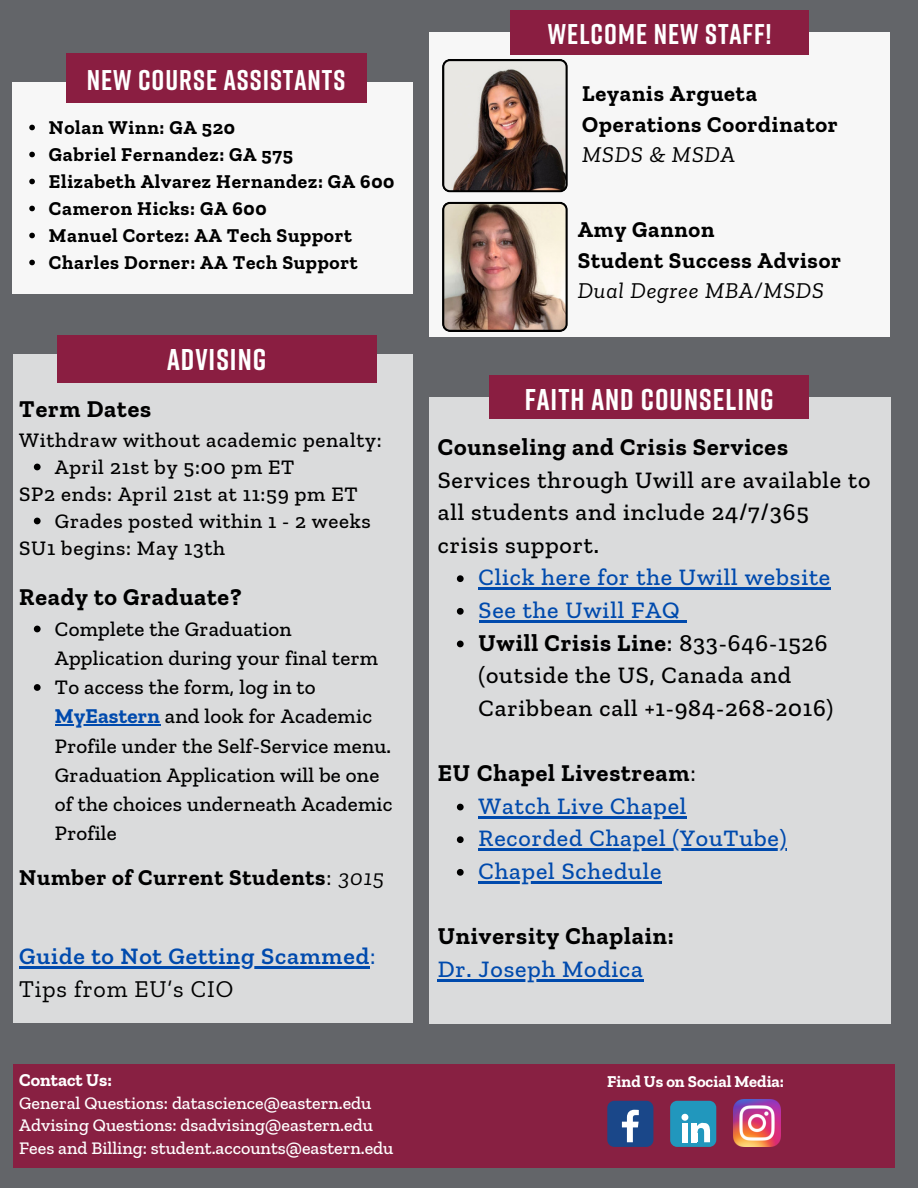
<style>
.page{position:relative;width:918px;height:1188px;background:#636569}
.page>*{position:absolute;margin:0;border:0;box-sizing:border-box;transform-origin:0 0}
.t1{font:700 30px "Rift";letter-spacing:.035em;color:#fff}
.t2{font:700 28.5px "Rift";letter-spacing:.035em;color:#fff}
.t3{font:500 24px/32.7px "Zilla Slab";letter-spacing:.035em;color:#000}
.t4{font:500 24px/32.7px "Zilla Slab";letter-spacing:.035em;color:#004aad}
.t5{font:700 24px "Zilla Slab";letter-spacing:.035em;color:#000}
.t6{font:600 24px/32.7px "Zilla Slab";letter-spacing:.035em;color:#004aad}
.t7{font:700 22.5px/30.3px "Zilla Slab";letter-spacing:.035em;color:#000}
.t8{font:italic 22.5px "Zilla Slab";letter-spacing:.035em;color:#000}
.t9{font:500 21px/29.2px "Zilla Slab";letter-spacing:.01em;color:#000}
.t10{font:500 21px "Zilla Slab";letter-spacing:.035em;color:#000}
.t11{font:500 21px "Zilla Slab";letter-spacing:.03em;color:#000}
.t12{font:700 19.5px/27px "Zilla Slab";letter-spacing:.035em;color:#000}
.t13{font:500 18px/22.5px "Zilla Slab";color:#fff}
.t14{font:700 18px "Zilla Slab";color:#fff}
.t15{font:700 16.5px "Zilla Slab";color:#fff}
.s1{font-weight:700;color:#004aad}
.s2{font-weight:400}
.s3{font-weight:400;font-style:italic}
.s4{font-weight:400;color:#000}
.s5{color:#004aad}
.s6{font-weight:700}
.s7{font-weight:700;color:#000}
</style>
<div class="page">
<div style="left:13px;top:1064px;width:881px;height:103px;background:#8a1e41"></div>
<div style="left:607px;top:1101px;width:46px;height:46px;background:#1a4789;border-radius:7px"></div>
<svg style="left:622px;top:1110px;width:17px;height:32px"></svg>
<div style="left:670px;top:1101px;width:46px;height:46px;background:#2197bd;border-radius:7px"></div>
<svg style="left:682px;top:1114px;width:6px;height:7px"></svg>
<div style="left:682px;top:1123px;width:6px;height:19px;background:#fff"></div>
<div style="left:692px;top:1123px;width:5px;height:19px;background:#fff"></div>
<svg style="left:697px;top:1122px;width:13px;height:20px"></svg>
<img style="left:733px;top:1100px;width:47px;height:47px">
<div style="left:429px;top:33px;width:461px;height:304px;background:#f7f7f7"></div>
<div style="left:510px;top:10px;width:299px;height:45px;background:#8a1e41"></div>
<img style="left:442px;top:202px;width:126px;height:130px">
<svg style="left:442px;top:59px;width:126px;height:133px;background:#8b7e78"></svg>
<div style="left:13px;top:82px;width:400px;height:212px;background:#f7f7f7"></div>
<div style="left:66px;top:53px;width:301px;height:50px;background:#8a1e41"></div>
<svg style="left:29px;top:125px;width:6px;height:5px"></svg>
<svg style="left:29px;top:152px;width:6px;height:5px"></svg>
<svg style="left:29px;top:179px;width:6px;height:5px"></svg>
<svg style="left:29px;top:206px;width:6px;height:5px"></svg>
<svg style="left:29px;top:233px;width:6px;height:5px"></svg>
<svg style="left:29px;top:260px;width:6px;height:5px"></svg>
<div style="left:13px;top:354px;width:400px;height:669px;background:#dadbdc"></div>
<div style="left:57px;top:335px;width:320px;height:47px;background:#8a1e41"></div>
<svg style="left:34px;top:464px;width:7px;height:6px"></svg>
<svg style="left:34px;top:518px;width:7px;height:6px"></svg>
<svg style="left:34px;top:626px;width:7px;height:6px"></svg>
<svg style="left:34px;top:684px;width:7px;height:7px"></svg>
<hr style="left:55px;top:725px;width:105px;height:1px;background:#004aad">
<hr style="left:19px;top:966px;width:351px;height:2px;background:#004aad">
<div style="left:429px;top:397px;width:461px;height:627px;background:#dadbdc"></div>
<div style="left:489px;top:376px;width:320px;height:43px;background:#8a1e41"></div>
<svg style="left:457px;top:575px;width:7px;height:7px"></svg>
<hr style="left:479px;top:588px;width:352px;height:2px;background:#004aad">
<svg style="left:457px;top:608px;width:7px;height:7px"></svg>
<hr style="left:479px;top:620px;width:201px;height:3px;background:#004aad">
<svg style="left:680px;top:620px;width:6px;height:3px"></svg>
<svg style="left:457px;top:641px;width:7px;height:6px"></svg>
<svg style="left:457px;top:804px;width:7px;height:6px"></svg>
<hr style="left:479px;top:816px;width:208px;height:2px;background:#004aad">
<svg style="left:457px;top:836px;width:7px;height:7px"></svg>
<hr style="left:479px;top:849px;width:308px;height:2px;background:#004aad">
<svg style="left:457px;top:869px;width:7px;height:7px"></svg>
<hr style="left:479px;top:881px;width:183px;height:3px;background:#004aad">
<hr style="left:438px;top:979px;width:206px;height:2px;background:#004aad">
<h2 class="t2" style="left:87px;top:62px;width:260px">NEW COURSE ASSISTANTS</h2>
<p class="t12" style="left:49px;top:113px;width:347px">Nolan Winn: GA 520<br>Gabriel Fernandez: GA 575<br>Elizabeth Alvarez Hernandez: GA 600<br>Cameron Hicks: GA 600<br>Manuel Cortez: AA Tech Support<br>Charles Dorner: AA Tech Support</p>
<h1 class="t1" style="left:167px;top:340px;width:101px">ADVISING</h1>
<p class="t5" style="left:19px;top:395px;width:133px">Term Dates</p>
<p class="t10" style="left:19px;top:427px;width:364px">Withdraw without academic penalty:</p>
<p class="t10" style="left:55px;top:454px;width:241px">April 21st by 5:00 pm ET</p>
<p class="t10" style="left:19px;top:481px;width:340px">SP2 ends: April 21st at 11:59 pm ET</p>
<p class="t11" style="left:55px;top:508px;width:318px">Grades posted within 1 - 2 weeks</p>
<p class="t10" style="left:19px;top:535px;width:207px">SU1 begins: May 13th</p>
<p class="t5" style="left:19px;top:583px;width:224px">Ready to Graduate?</p>
<p class="t9" style="left:55px;top:614px;width:339px">Complete the Graduation<br>Application during your final term<br>To access the form, log in to<br><span class="s1">MyEastern</span> and look for Academic<br>Profile under the Self-Service menu.<br>Graduation Application will be one of the choices underneath Academic<br>Profile</p>
<p class="t7" style="left:19px;top:863px;width:367px">Number of Current Students<span class="s2">:</span> <span class="s3">3015</span></p>
<p class="t6" style="left:19px;top:939px;width:358px">Guide to Not Getting Scammed<span class="s2">:<br></span><span class="s4">Tips from EU’s CIO</span></p>
<p class="t14" style="left:19px;top:1069px;width:94px">Contact Us:</p>
<p class="t13" style="left:19px;top:1091px;width:376px">General Questions: datascience@eastern.edu<br>Advising Questions: dsadvising@eastern.edu<br>Fees and Billing: student.accounts@eastern.edu</p>
<h2 class="t2" style="left:548px;top:16px;width:225px">WELCOME NEW STAFF!</h2>
<p class="t7" style="left:582px;top:79px;width:257px">Leyanis Argueta<br>Operations Coordinator</p>
<p class="t8" style="left:582px;top:141px;width:154px">MSDS &amp; MSDA</p>
<p class="t7" style="left:578px;top:214px;width:265px">Amy Gannon<br>Student Success Advisor</p>
<p class="t8" style="left:578px;top:277px;width:248px">Dual Degree MBA/MSDS</p>
<h1 class="t1" style="left:525px;top:380px;width:250px">FAITH AND COUNSELING</h1>
<p class="t5" style="left:438px;top:432px;width:352px">Counseling and Crisis Services</p>
<p class="t3" style="left:438px;top:463px;width:434px">Services through Uwill are available to all students and include 24/7/365 crisis support.</p>
<p class="t3" style="left:479px;top:561px;width:356px"><span class="s5">Click here for the Uwill website<br>See the Uwill FAQ<br></span><span class="s6">Uwill Crisis Line</span>: 833-646-1526 (outside the US, Canada and<br>Caribbean call +1-984-268-2016)</p>
<p class="t4" style="left:479px;top:757px;width:309px;text-indent:-41px"><span class="s7">EU Chapel Livestream</span><span class="s4">:<br></span>Watch Live Chapel<br>Recorded Chapel (YouTube)<br>Chapel Schedule</p>
<p class="t5" style="left:438px;top:922px;width:237px">University Chaplain:</p>
<p class="t4" style="left:438px;top:952px;width:207px">Dr. Joseph Modica</p>
<p class="t15" style="left:607px;top:1072px;width:178px">Find Us on Social Media:</p>
</div>
